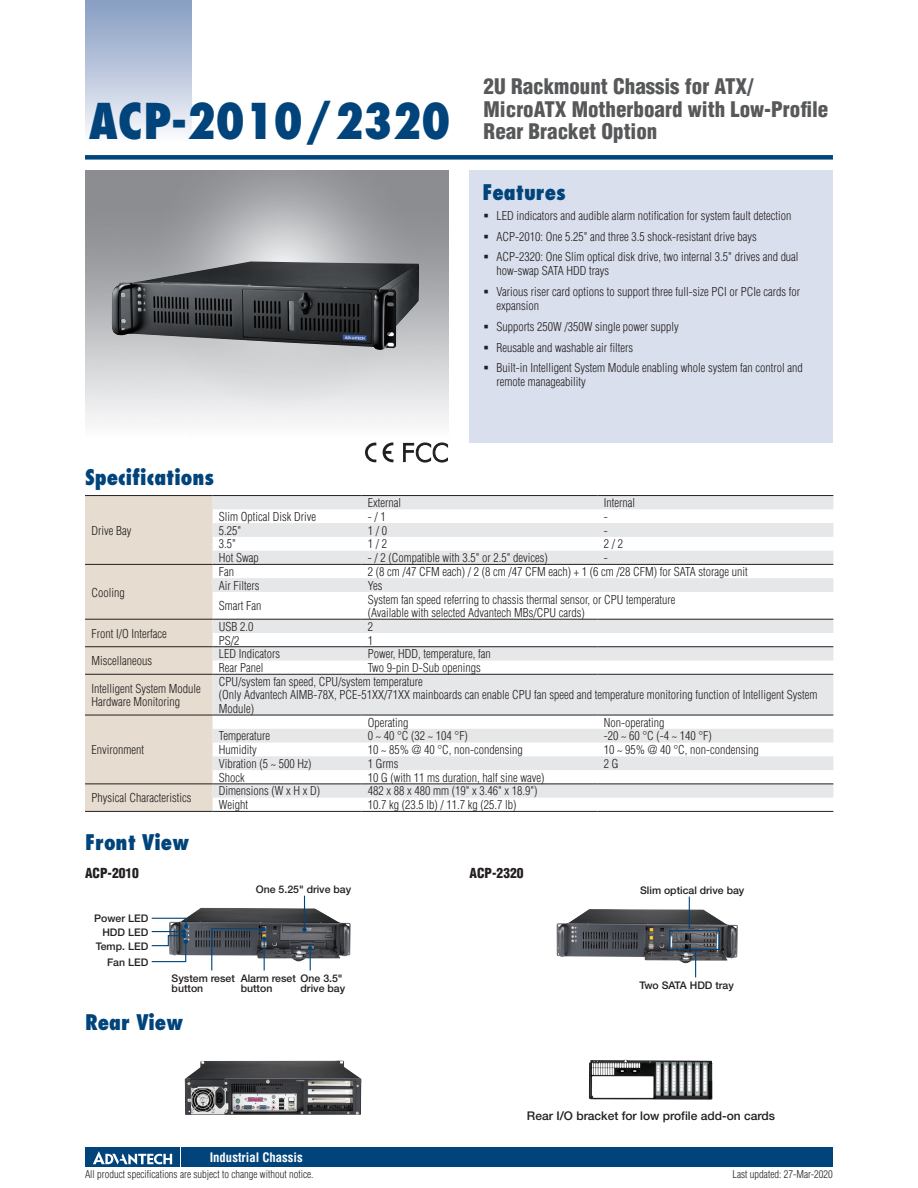
<style>
.page{position:relative;width:918px;height:1188px;background:#fff}
.page>*{position:absolute;margin:0;border:0;box-sizing:border-box;transform-origin:0 0}
.t1{font:800 condensed 48px "Futura";color:#00447b}
.t2{font:900 condensed 21px/22.5px "Helvetica";color:#57585a}
.t3{font:800 condensed 21px "Futura";color:#00447b}
.t4{font:900 condensed 13.5px "Helvetica";color:#231f20}
.t5{font:700 condensed 12.75px "Helvetica";color:#fff}
.t6{font:300 condensed 12px/20.7px "Helvetica";color:#231f20}
.t7{font:500 12px "Helvetica Neue";color:#231f20}
.t8{font:500 10.5px/14px "Helvetica Neue";color:#231f20}
.t9{font:300 condensed 10.5px "Helvetica";color:#231f20}
</style>
<div class="page">
<div style="left:85px;top:155px;width:748px;height:5px;background:#00447b"></div>
<div style="left:85px;top:0;width:106px;height:143px;background:linear-gradient(to bottom,#849bc1,#f9fafc)"></div>
<div style="left:182px;top:1147px;width:651px;height:20px;background:#00447b"></div>
<div style="left:85px;top:1147px;width:95px;height:20px;background:#00447b"></div>
<svg style="left:93px;top:1151px;width:79px;height:14px"></svg>
<div style="left:470px;top:170px;width:363px;height:272px;background:#d9dfec"></div>
<svg style="left:365px;top:443px;width:11px;height:19px"></svg>
<svg style="left:383px;top:442px;width:10px;height:21px"></svg>
<svg style="left:403px;top:442px;width:45px;height:21px"></svg>
<img style="left:589px;top:1060px;width:123px;height:40px">
<img style="left:185px;top:1061px;width:177px;height:54px">
<img style="left:187px;top:908px;width:164px;height:53px">
<img style="left:112px;top:262px;width:307px;height:88px">
<div style="left:85px;top:496px;width:128px;height:315px;background:#e6dccf"></div>
<svg style="left:213px;top:496px;width:620px;height:302px;fill:#e6e7e9"></svg>
<hr style="left:85px;top:811px;width:128px;height:1px;background:#231f20">
<hr style="left:213px;top:811px;width:148px;height:1px;background:#231f20">
<hr style="left:361px;top:811px;width:236px;height:1px;background:#231f20">
<hr style="left:597px;top:811px;width:236px;height:1px;background:#231f20">
<hr style="left:85px;top:495px;width:128px;height:1px;background:#231f20">
<hr style="left:213px;top:495px;width:148px;height:1px;background:#231f20">
<hr style="left:361px;top:495px;width:236px;height:1px;background:#231f20">
<hr style="left:597px;top:495px;width:236px;height:1px;background:#231f20">
<hr style="left:85px;top:564px;width:128px;height:1px;background:#231f20">
<hr style="left:213px;top:564px;width:148px;height:1px;background:#231f20">
<hr style="left:361px;top:564px;width:236px;height:1px;background:#231f20">
<hr style="left:597px;top:564px;width:236px;height:1px;background:#231f20">
<hr style="left:85px;top:619px;width:128px;height:1px;background:#231f20">
<hr style="left:213px;top:619px;width:148px;height:1px;background:#231f20">
<hr style="left:361px;top:619px;width:236px;height:1px;background:#231f20">
<hr style="left:597px;top:619px;width:236px;height:1px;background:#231f20">
<hr style="left:85px;top:646px;width:128px;height:1px;background:#231f20">
<hr style="left:213px;top:646px;width:148px;height:1px;background:#231f20">
<hr style="left:361px;top:646px;width:236px;height:1px;background:#231f20">
<hr style="left:597px;top:646px;width:236px;height:1px;background:#231f20">
<hr style="left:85px;top:674px;width:128px;height:1px;background:#231f20">
<hr style="left:85px;top:715px;width:128px;height:1px;background:#231f20">
<hr style="left:85px;top:784px;width:128px;height:1px;background:#231f20">
<hr style="left:213px;top:674px;width:148px;height:1px;background:#231f20">
<hr style="left:361px;top:674px;width:236px;height:1px;background:#231f20">
<hr style="left:597px;top:674px;width:236px;height:1px;background:#231f20">
<hr style="left:213px;top:715px;width:148px;height:1px;background:#231f20">
<hr style="left:361px;top:715px;width:236px;height:1px;background:#231f20">
<hr style="left:597px;top:715px;width:236px;height:1px;background:#231f20">
<hr style="left:213px;top:784px;width:148px;height:1px;background:#231f20">
<hr style="left:361px;top:784px;width:236px;height:1px;background:#231f20">
<hr style="left:597px;top:784px;width:236px;height:1px;background:#231f20">
<svg style="left:308px;top:946px;width:4px;height:24px"></svg>
<hr style="left:304px;top:896px;width:1px;height:34px;background:#00447b">
<svg style="left:302px;top:927px;width:5px;height:5px"></svg>
<svg style="left:211px;top:927px;width:55px;height:44px"></svg>
<svg style="left:151px;top:917px;width:37px;height:46px"></svg>
<img style="left:557px;top:909px;width:181px;height:54px">
<svg style="left:695px;top:950px;width:1px;height:27px"></svg>
<div style="left:669px;top:930px;width:51px;height:20px;border:1px solid #00447b"></div>
<hr style="left:689px;top:897px;width:1px;height:31px;background:#00447b">
<h1 class="t1" style="left:89px;top:91px;width:363px">ACP-2010/2320</h1>
<h2 class="t2" style="left:484px;top:75px;width:346px">2U Rackmount Chassis for ATX/<br>MicroATX Motherboard with Low-Profile<br>Rear Bracket Option</h2>
<h2 class="t3" style="left:482px;top:179px;width:85px">Features</h2>
<p class="t6" style="left:496px;top:205px;width:304px">LED indicators and audible alarm notification for system fault detection<br>ACP-2010: One 5.25" and three 3.5 shock-resistant drive bays<br>ACP-2320: One Slim optical disk drive, two internal 3.5" drives and dual</p>
<p class="t6" style="left:496px;top:261px;width:305px">how-swap SATA HDD trays<br>Various riser card options to support three full-size PCI or PCIe cards for</p>
<p class="t6" style="left:496px;top:296px;width:308px">expansion<br>Supports 250W /350W single power supply<br>Reusable and washable air filters<br>Built-in Intelligent System Module enabling whole system fan control and</p>
<p class="t6" style="left:496px;top:372px;width:91px">remote manageability</p>
<h2 class="t3" style="left:85px;top:464px;width:131px">Specifications</h2>
<p class="t6" style="left:91px;top:520px;width:42px">Drive Bay</p>
<p class="t6" style="left:368px;top:492px;width:35px">External</p>
<p class="t6" style="left:604px;top:492px;width:33px">Internal</p>
<p class="t6" style="left:219px;top:506px;width:99px">Slim Optical Disk Drive</p>
<p class="t6" style="left:368px;top:506px;width:19px">- / 1</p>
<p class="t6" style="left:604px;top:506px;width:5px">-</p>
<p class="t6" style="left:219px;top:520px;width:24px">5.25"</p>
<p class="t6" style="left:368px;top:520px;width:21px">1 / 0</p>
<p class="t6" style="left:604px;top:520px;width:5px">-</p>
<p class="t6" style="left:219px;top:534px;width:19px">3.5"</p>
<p class="t6" style="left:368px;top:534px;width:21px">1 / 2</p>
<p class="t6" style="left:604px;top:534px;width:21px">2 / 2</p>
<p class="t6" style="left:219px;top:547px;width:41px">Hot Swap</p>
<p class="t6" style="left:368px;top:547px;width:182px">- / 2 (Compatible with 3.5" or 2.5" devices)</p>
<p class="t6" style="left:604px;top:547px;width:5px">-</p>
<p class="t6" style="left:91px;top:582px;width:35px">Cooling</p>
<p class="t6" style="left:91px;top:623px;width:77px">Front I/O Interface</p>
<p class="t6" style="left:91px;top:650px;width:62px">Miscellaneous</p>
<p class="t6" style="left:219px;top:561px;width:17px">Fan</p>
<p class="t6" style="left:368px;top:561px;width:381px">2 (8 cm /47 CFM each) / 2 (8 cm /47 CFM each) + 1 (6 cm /28 CFM) for SATA storage unit</p>
<p class="t6" style="left:219px;top:575px;width:42px">Air Filters</p>
<p class="t6" style="left:368px;top:575px;width:16px">Yes</p>
<p class="t6" style="left:219px;top:596px;width:44px">Smart Fan</p>
<p class="t6" style="left:368px;top:592px;width:309px;line-height:13.5px">System fan speed referring to chassis thermal sensor, or CPU temperature (Available with selected Advantech MBs/CPU cards)</p>
<p class="t6" style="left:219px;top:616px;width:36px">USB 2.0</p>
<p class="t6" style="left:368px;top:616px;width:7px">2</p>
<p class="t6" style="left:219px;top:630px;width:22px">PS/2</p>
<p class="t6" style="left:368px;top:630px;width:7px">1</p>
<p class="t6" style="left:219px;top:644px;width:63px">LED Indicators</p>
<p class="t6" style="left:368px;top:644px;width:125px">Power, HDD, temperature, fan</p>
<p class="t6" style="left:219px;top:657px;width:46px">Rear Panel</p>
<p class="t6" style="left:368px;top:657px;width:115px">Two 9-pin D-Sub openings</p>
<p class="t6" style="left:91px;top:681px;width:111px;line-height:13.5px">Intelligent System Module<br>Hardware Monitoring</p>
<p class="t6" style="left:219px;top:675px;width:600px;line-height:13.5px">CPU/system fan speed, CPU/system temperature<br>(Only Advantech AIMB-78X, PCE-51XX/71XX mainboards can enable CPU fan speed and temperature monitoring function of Intelligent System<br>Module)</p>
<p class="t6" style="left:91px;top:739px;width:54px">Environment</p>
<p class="t6" style="left:368px;top:712px;width:42px">Operating</p>
<p class="t6" style="left:604px;top:712px;width:62px">Non-operating</p>
<p class="t6" style="left:219px;top:726px;width:53px">Temperature</p>
<p class="t6" style="left:368px;top:726px;width:102px">0 ~ 40 °C (32 ~ 104 °F)</p>
<p class="t6" style="left:604px;top:726px;width:110px">-20 ~ 60 °C (-4 ~ 140 °F)</p>
<p class="t6" style="left:219px;top:739px;width:39px">Humidity</p>
<p class="t6" style="left:368px;top:739px;width:156px">10 ~ 85% @ 40 °C, non-condensing</p>
<p class="t6" style="left:604px;top:739px;width:156px">10 ~ 95% @ 40 °C, non-condensing</p>
<p class="t6" style="left:219px;top:753px;width:94px">Vibration (5 ~ 500 Hz)</p>
<p class="t6" style="left:368px;top:753px;width:32px">1 Grms</p>
<p class="t6" style="left:604px;top:753px;width:16px">2 G</p>
<p class="t6" style="left:219px;top:767px;width:27px">Shock</p>
<p class="t6" style="left:368px;top:767px;width:178px">10 G (with 11 ms duration, half sine wave)</p>
<p class="t6" style="left:91px;top:788px;width:101px">Physical Characteristics</p>
<h2 class="t3" style="left:85px;top:829px;width:106px">Front View</h2>
<p class="t6" style="left:219px;top:781px;width:103px">Dimensions (W x H x D)</p>
<p class="t6" style="left:368px;top:781px;width:171px">482 x 88 x 480 mm (19" x 3.46" x 18.9")</p>
<p class="t6" style="left:219px;top:794px;width:31px">Weight</p>
<p class="t6" style="left:368px;top:794px;width:150px">10.7 kg (23.5 lb) / 11.7 kg (25.7 lb)</p>
<p class="t4" style="left:85px;top:865px;width:56px">ACP-2010</p>
<p class="t4" style="left:470px;top:865px;width:56px">ACP-2320</p>
<p class="t8" style="left:94px;top:911px;width:56px;text-align:right">Power LED<br>HDD LED<br>Temp. LED</p>
<p class="t8" style="left:107px;top:955px;width:43px">Fan LED</p>
<p class="t8" style="left:256px;top:882px;width:97px">One 5.25" drive bay</p>
<p class="t8" style="left:640px;top:883px;width:106px">Slim optical drive bay</p>
<p class="t8" style="left:172px;top:973px;width:65px;line-height:10.4px">System reset button</p>
<p class="t8" style="left:301px;top:981px;width:46px">drive bay</p>
<p class="t8" style="left:241px;top:973px;width:103px;line-height:10.4px">Alarm reset One 3.5" button</p>
<p class="t8" style="left:639px;top:978px;width:96px">Two SATA HDD tray</p>
<h2 class="t3" style="left:85px;top:1009px;width:100px">Rear View</h2>
<p class="t5" style="left:210px;top:1150px;width:95px">Industrial Chassis</p>
<p class="t7" style="left:527px;top:1108px;width:250px">Rear I/O bracket for low profile add-on cards</p>
<p class="t9" style="left:85px;top:1168px;width:230px">All product specifications are subject to change without notice.</p>
<p class="t9" style="left:733px;top:1168px;width:102px">Last updated: 27-Mar-2020</p>
</div>
